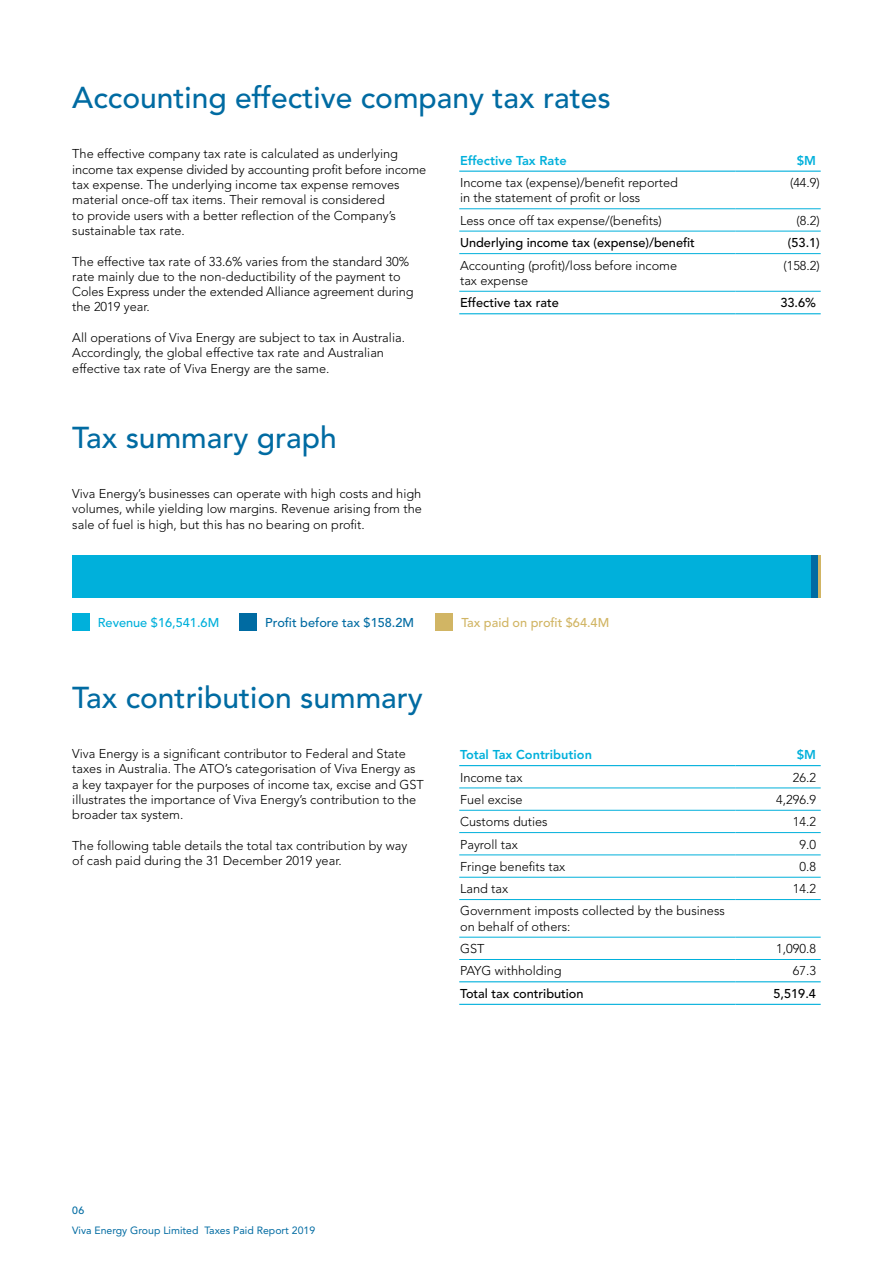
<style>
.page{position:relative;width:893px;height:1263px;background:#fff}
.page>*{position:absolute;margin:0;border:0;box-sizing:border-box;transform-origin:0 0}
.t1{font:500 30px "Avenir";color:#006ba2}
.t2{font:300 12.75px/15.3px "Avenir";color:#000}
.t3{font:500 12.75px "Avenir";color:#000}
.t4{font:800 12.75px "Avenir";color:#00b0db}
.t5{font:500 12.75px "Avenir";color:#006ba2}
.t6{font:500 12.75px "Avenir";color:#d1b564}
.t7{font:500 12.75px "Avenir";color:#00b0db}
.t8{font:10.5px "Avenir";color:#006ba2}
.t9{font:500 10.5px "Avenir";color:#006ba2}
</style>
<div class="page">
<hr style="left:459px;top:209px;width:277px;height:1px;background:#00b0db">
<hr style="left:736px;top:209px;width:85px;height:1px;background:#00b0db">
<hr style="left:459px;top:231px;width:277px;height:1px;background:#00b0db">
<hr style="left:736px;top:231px;width:85px;height:1px;background:#00b0db">
<hr style="left:459px;top:253px;width:277px;height:1px;background:#00b0db">
<hr style="left:736px;top:253px;width:85px;height:1px;background:#00b0db">
<hr style="left:459px;top:291px;width:277px;height:1px;background:#00b0db">
<hr style="left:736px;top:291px;width:85px;height:1px;background:#00b0db">
<hr style="left:459px;top:171px;width:277px;height:1px;background:#00b0db">
<hr style="left:736px;top:171px;width:85px;height:1px;background:#00b0db">
<hr style="left:459px;top:313px;width:277px;height:1px;background:#00b0db">
<hr style="left:736px;top:313px;width:85px;height:1px;background:#00b0db">
<hr style="left:818px;top:555px;width:3px;height:42px;background:#d1b564">
<div style="left:811px;top:555px;width:7px;height:42px;background:#006ba2"></div>
<div style="left:72px;top:555px;width:739px;height:42px;background:#00b0db"></div>
<div style="left:72px;top:613px;width:17px;height:17px;background:#00b0db"></div>
<div style="left:240px;top:613px;width:17px;height:17px;background:#006ba2"></div>
<div style="left:436px;top:613px;width:17px;height:17px;background:#d1b564"></div>
<hr style="left:459px;top:788px;width:277px;height:1px;background:#00b0db">
<hr style="left:736px;top:788px;width:85px;height:1px;background:#00b0db">
<hr style="left:459px;top:810px;width:277px;height:1px;background:#00b0db">
<hr style="left:736px;top:810px;width:85px;height:1px;background:#00b0db">
<hr style="left:459px;top:832px;width:277px;height:1px;background:#00b0db">
<hr style="left:736px;top:832px;width:85px;height:1px;background:#00b0db">
<hr style="left:459px;top:855px;width:277px;height:1px;background:#00b0db">
<hr style="left:736px;top:855px;width:85px;height:1px;background:#00b0db">
<hr style="left:459px;top:877px;width:277px;height:1px;background:#00b0db">
<hr style="left:736px;top:877px;width:85px;height:1px;background:#00b0db">
<hr style="left:459px;top:899px;width:277px;height:1px;background:#00b0db">
<hr style="left:736px;top:899px;width:85px;height:1px;background:#00b0db">
<hr style="left:459px;top:937px;width:277px;height:1px;background:#00b0db">
<hr style="left:736px;top:937px;width:85px;height:1px;background:#00b0db">
<hr style="left:459px;top:959px;width:277px;height:1px;background:#00b0db">
<hr style="left:736px;top:959px;width:85px;height:1px;background:#00b0db">
<hr style="left:459px;top:981px;width:277px;height:1px;background:#00b0db">
<hr style="left:736px;top:981px;width:85px;height:1px;background:#00b0db">
<hr style="left:459px;top:1004px;width:277px;height:1px;background:#00b0db">
<hr style="left:736px;top:1004px;width:85px;height:1px;background:#00b0db">
<hr style="left:459px;top:765px;width:277px;height:1px;background:#00b0db">
<hr style="left:736px;top:765px;width:85px;height:1px;background:#00b0db">
<h1 class="t1" style="left:72px;top:80px;width:540px">Accounting effective company tax rates</h1>
<p class="t2" style="left:72px;top:146px;width:355px">The effective company tax rate is calculated as underlying income tax expense divided by accounting profit before income tax expense. The underlying income tax expense removes material once-off tax items. Their removal is considered<br>to provide users with a better reflection of the Company’s sustainable tax rate.</p>
<p class="t2" style="left:72px;top:253px;width:343px">The effective tax rate of 33.6% varies from the standard 30% rate mainly due to the non-deductibility of the payment to Coles Express under the extended Alliance agreement during the 2019 year.</p>
<p class="t2" style="left:72px;top:330px;width:334px">All operations of Viva Energy are subject to tax in Australia.<br>Accordingly, the global effective tax rate and Australian effective tax rate of Viva Energy are the same.</p>
<h1 class="t1" style="left:72px;top:420px;width:266px">Tax summary graph</h1>
<p class="t2" style="left:72px;top:486px;width:351px;text-align:justify">Viva Energy’s businesses can operate with high costs and high volumes, while yielding low margins. Revenue arising from the sale of fuel is high, but this has no bearing on profit.</p>
<p class="t4" style="left:460px;top:153px;width:108px">Effective Tax Rate</p>
<p class="t4" style="left:797px;top:153px;width:21px">$M</p>
<p class="t2" style="left:460px;top:175px;width:219px">Income tax (expense)/benefit reported in the statement of profit or loss</p>
<p class="t2" style="left:790px;top:175px;width:31px">(44.9)</p>
<p class="t2" style="left:460px;top:213px;width:203px">Less once off tax expense/(benefits)</p>
<p class="t2" style="left:797px;top:213px;width:25px">(8.2)</p>
<p class="t3" style="left:460px;top:235px;width:236px">Underlying income tax (expense)/benefit</p>
<p class="t3" style="left:788px;top:235px;width:33px">(53.1)</p>
<p class="t2" style="left:460px;top:258px;width:219px">Accounting (profit)/loss before income tax expense</p>
<p class="t2" style="left:783px;top:258px;width:38px">(158.2)</p>
<p class="t3" style="left:460px;top:296px;width:100px">Effective tax rate</p>
<p class="t3" style="left:780px;top:296px;width:37px">33.6%</p>
<p class="t7" style="left:98px;top:615px;width:123px">Revenue $16,541.6M</p>
<p class="t5" style="left:265px;top:615px;width:150px">Profit before tax $158.2M</p>
<p class="t6" style="left:461px;top:615px;width:149px">Tax paid on profit $64.4M</p>
<h1 class="t1" style="left:72px;top:680px;width:352px">Tax contribution summary</h1>
<p class="t2" style="left:72px;top:746px;width:353px">Viva Energy is a significant contributor to Federal and State taxes in Australia. The ATO’s categorisation of Viva Energy as a key taxpayer for the purposes of income tax, excise and GST illustrates the importance of Viva Energy’s contribution to the broader tax system.</p>
<p class="t2" style="left:72px;top:838px;width:336px">The following table details the total tax contribution by way of cash paid during the 31 December 2019 year.</p>
<p class="t4" style="left:460px;top:747px;width:133px">Total Tax Contribution</p>
<p class="t4" style="left:797px;top:747px;width:21px">$M</p>
<p class="t2" style="left:460px;top:769px;width:64px">Income tax</p>
<p class="t2" style="left:793px;top:769px;width:25px">26.2</p>
<p class="t2" style="left:460px;top:792px;width:64px">Fuel excise</p>
<p class="t2" style="left:776px;top:792px;width:41px">4,296.9</p>
<p class="t2" style="left:460px;top:814px;width:89px">Customs duties</p>
<p class="t2" style="left:793px;top:814px;width:25px">14.2</p>
<p class="t2" style="left:460px;top:836px;width:59px">Payroll tax</p>
<p class="t2" style="left:799px;top:836px;width:18px">9.0</p>
<p class="t2" style="left:460px;top:859px;width:107px">Fringe benefits tax</p>
<p class="t2" style="left:799px;top:859px;width:18px">0.8</p>
<p class="t2" style="left:460px;top:881px;width:50px">Land tax</p>
<p class="t2" style="left:793px;top:881px;width:25px">14.2</p>
<p class="t2" style="left:460px;top:903px;width:266px">Government imposts collected by the business on behalf of others:</p>
<p class="t2" style="left:460px;top:941px;width:26px">GST</p>
<p class="t2" style="left:776px;top:941px;width:41px">1,090.8</p>
<p class="t2" style="left:460px;top:963px;width:103px">PAYG withholding</p>
<p class="t2" style="left:793px;top:963px;width:25px">67.3</p>
<p class="t3" style="left:460px;top:986px;width:125px">Total tax contribution</p>
<p class="t3" style="left:773px;top:986px;width:44px">5,519.4</p>
<p class="t9" style="left:72px;top:1204px;width:14px">06</p>
<p class="t8" style="left:72px;top:1224px;width:244px">Viva Energy Group Limited Taxes Paid Report 2019</p>
</div>
